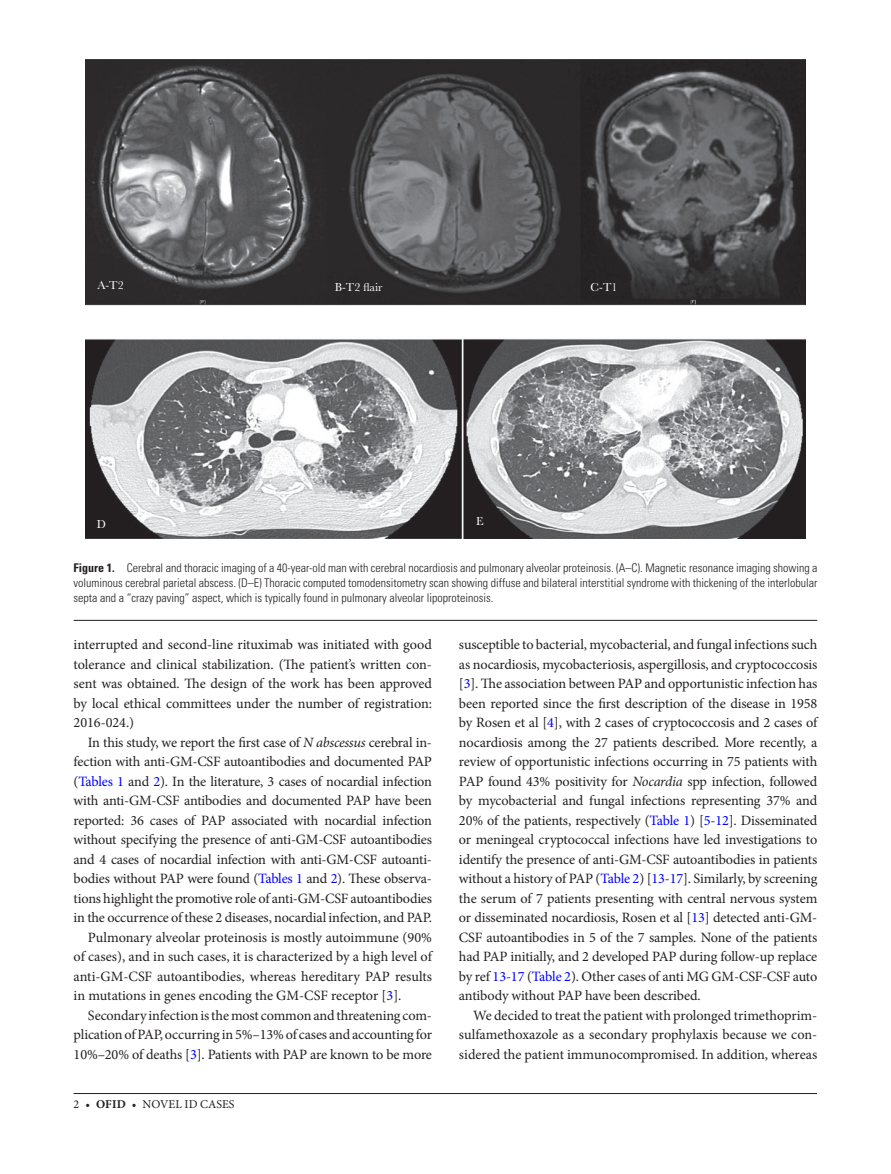
<style>
.page{position:relative;width:891px;height:1174px;background:#fff}
.page>*{position:absolute;margin:0;border:0;box-sizing:border-box;transform-origin:0 0}
.t1{font:14.25px/19.5px "Minion Pro";letter-spacing:-.01em;color:#231f20;text-align:justify}
.t2{font:300 condensed 12px/15px "Univers LT Std";color:#231f20;text-align:justify}
.t3{font:12px "Minion Pro";color:#231f20}
.t4{font:12px "Baskerville MT Std";color:#fff}
.s1{font-weight:700}
.s2{font-style:italic}
.s3{color:#00f}
</style>
<div class="page">
<hr style="left:74px;top:1093px;width:743px;height:1px;background:#231f20">
<hr style="left:74px;top:620px;width:743px;height:1px;background:#231f20">
<img style="left:86px;top:59px;width:720px;height:479px">
<p class="t4" style="left:97px;top:279px;width:28px">A-T2</p>
<p class="t4" style="left:335px;top:280px;width:49px">B-T2 flair</p>
<p class="t4" style="left:591px;top:280px;width:28px">C-T1</p>
<p class="t4" style="left:97px;top:517px;width:11px">D</p>
<p class="t4" style="left:476px;top:514px;width:9px">E</p>
<p class="t2" style="left:74px;top:560px;width:745px"><span class="s1">Figure 1.</span> Cerebral and thoracic imaging of a 40-year-old man with cerebral nocardiosis and pulmonary alveolar proteinosis. (A–C). Magnetic resonance imaging showing a voluminous cerebral parietal abscess. (D–E) Thoracic computed tomodensitometry scan showing diffuse and bilateral interstitial syndrome with thickening of the interlobular septa and a “crazy paving” aspect, which is typically found in pulmonary alveolar lipoproteinosis.</p>
<p class="t1" style="left:74px;top:635px;width:360px">interrupted and second-line rituximab was initiated with good tolerance and clinical stabilization. (The patient’s written con&shy;sent was obtained. The design of the work has been approved by local ethical committees under the number of registration:<br>2016-024.)</p>
<p class="t1" style="left:88px;top:733px;width:346px">In this study, we report the first case of <span class="s2">N abscessus</span> cerebral in-</p>
<p class="t1" style="left:74px;top:752px;width:360px">fection with anti-GM-CSF autoantibodies and documented PAP</p>
<p class="t1" style="left:74px;top:772px;width:360px">(<span class="s3">Tables 1</span> and <span class="s3">2</span>). In the literature, 3 cases of nocardial infection</p>
<p class="t1" style="left:74px;top:791px;width:360px">with anti-GM-CSF antibodies and documented PAP have been</p>
<p class="t1" style="left:74px;top:811px;width:360px">reported: 36 cases of PAP associated with nocardial infection</p>
<p class="t1" style="left:74px;top:830px;width:360px">without specifying the presence of anti-GM-CSF autoantibodies</p>
<p class="t1" style="left:74px;top:850px;width:360px">and 4 cases of nocardial infection with anti-GM-CSF autoanti-</p>
<p class="t1" style="left:74px;top:869px;width:360px">bodies without PAP were found (<span class="s3">Tables 1</span> and <span class="s3">2</span>). These observa-</p>
<p class="t1" style="left:74px;top:889px;width:360px">tions highlight the promotive role of anti-GM-CSF autoantibodies</p>
<p class="t1" style="left:74px;top:908px;width:360px">in the occurrence of these 2 diseases, nocardial infection, and PAP.</p>
<p class="t1" style="left:88px;top:928px;width:346px">Pulmonary alveolar proteinosis is mostly autoimmune (90%</p>
<p class="t1" style="left:74px;top:947px;width:360px">of cases), and in such cases, it is characterized by a high level of</p>
<p class="t1" style="left:74px;top:967px;width:360px">anti-GM-CSF autoantibodies, whereas hereditary PAP results</p>
<p class="t1" style="left:74px;top:986px;width:329px">in mutations in genes encoding the GM-CSF receptor [<span class="s3">3</span>].</p>
<p class="t1" style="left:88px;top:1006px;width:346px">Secondary infection is the most common and threatening com-</p>
<p class="t1" style="left:74px;top:1025px;width:360px">plication of PAP, occurring in 5%–13% of cases and accounting for</p>
<p class="t1" style="left:74px;top:1045px;width:360px">10%–20% of deaths [<span class="s3">3</span>]. Patients with PAP are known to be more</p>
<p class="t3" style="left:74px;top:1096px;width:162px">2 • <span class="s1">ofid</span> • NOVEL ID CASES</p>
<p class="t1" style="left:459px;top:635px;width:360px">susceptible to bacterial, mycobacterial, and fungal infections such as nocardiosis, mycobacteriosis, aspergillosis, and cryptococcosis [<span class="s3">3</span>]. The association between PAP and opportunistic infection has been reported since the first description of the disease in 1958 by Rosen et al [<span class="s3">4</span>], with 2 cases of cryptococcosis and 2 cases of nocardiosis among the 27 patients described. More recently, a review of opportunistic infections occurring in 75 patients with PAP found 43% positivity for <span class="s2">Nocardia</span> spp infection, followed by mycobacterial and fungal infections representing 37% and 20% of the patients, respectively (<span class="s3">Table 1</span>) [<span class="s3">5</span>-<span class="s3">12</span>]. Disseminated or meningeal cryptococcal infections have led investigations to identify the presence of anti-GM-CSF autoantibodies in patients without a history of PAP (<span class="s3">Table 2</span>) [<span class="s3">13</span>-<span class="s3">17</span>]. Similarly, by screening the serum of 7 patients presenting with central nervous system or disseminated nocardiosis, Rosen et al [<span class="s3">13</span>] detected anti-GM-CSF autoantibodies in 5 of the 7 samples. None of the patients had PAP initially, and 2 developed PAP during follow-up replace by ref <span class="s3">13</span>-<span class="s3">17</span> (<span class="s3">Table 2</span>). Other cases of anti MG GM-CSF-CSF auto antibody without PAP have been described.</p>
<p class="t1" style="left:459px;top:1005px;width:360px;text-indent:14px">We decided to treat the patient with prolonged trimethoprim&shy;sulfamethoxazole as a secondary prophylaxis because we con&shy;sidered the patient immunocompromised. In addition, whereas</p>
</div>
